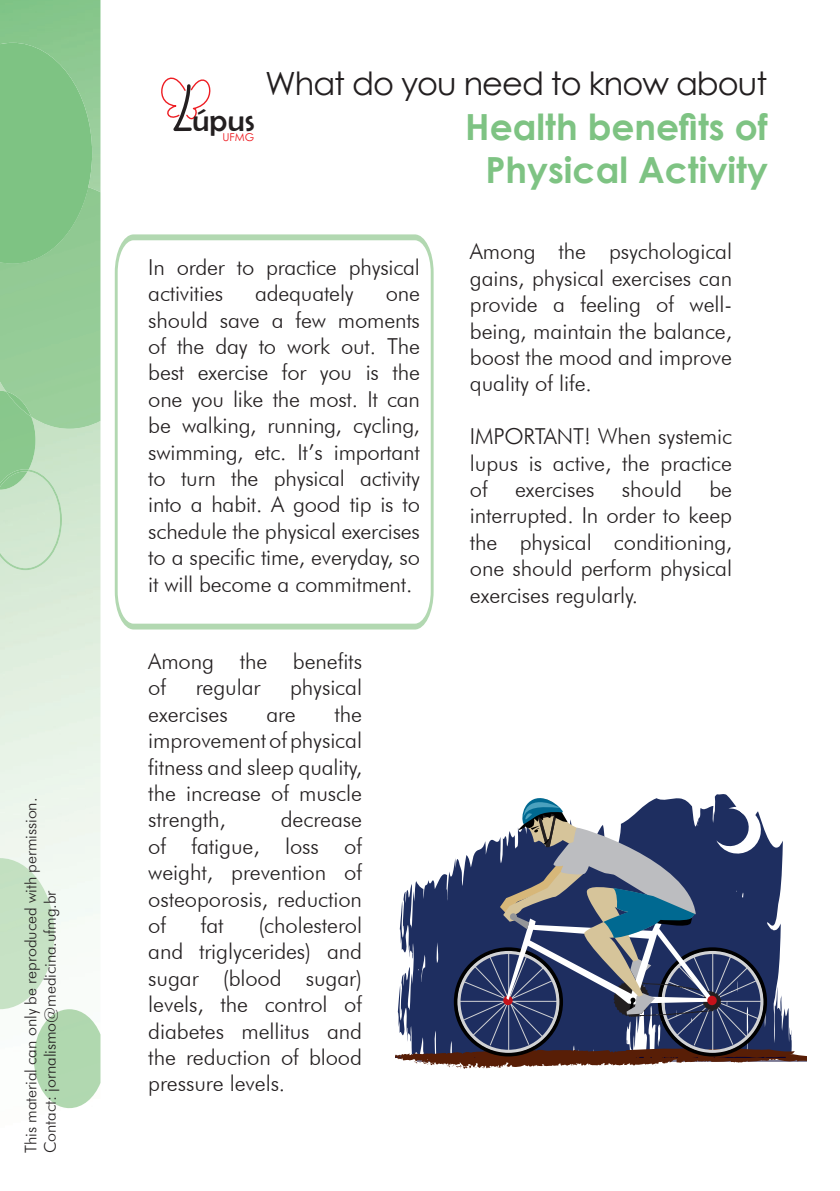
<style>
.page{position:relative;width:840px;height:1191px;background:#fff}
.page>*{position:absolute;margin:0;border:0;box-sizing:border-box;transform-origin:0 0}
.t1{font:700 36px "Century Gothic";color:#7ec383}
.t2{font:32px "Century Gothic";letter-spacing:-.03em;color:#231f20}
.t3{font:31.6px "Berlin Sans FB";color:#231f20}
.t4{font:300 22px/26.4px "Futura BT";letter-spacing:-.005em;color:#231f20;text-align:justify}
.t5{font:300 16px "Futura BT";letter-spacing:-.005em;color:#231f20}
.t6{font:10.8px "Century Gothic";color:#ee1d23}
</style>
<div class="page">
<svg style="left:115px;top:234px;width:318px;height:395px"></svg>
<div style="left:0;top:187px;width:100px;height:242px;background:#95cc97"></div>
<svg style="left:0;top:43px;width:92px;height:220px;background:#81c485"></svg>
<img style="left:0;top:391px;width:36px;height:78px">
<img style="left:6px;top:391px;width:25px;height:26px">
<div style="left:0;top:469px;width:62px;height:101px;background:#d1e7cf"></div>
<img style="left:0;top:469px;width:29px;height:18px">
<img style="left:34px;top:1009px;width:66px;height:99px">
<img style="left:0;top:858px;width:54px;height:151px">
<svg style="left:395px;top:794px;width:411px;height:274px"></svg>
<svg style="left:161px;top:77px;width:50px;height:55px"></svg>
<p class="t5" style="left:21px;top:1153px;width:357px;rotate:-90deg">This material can only be reproduced with permission.</p>
<p class="t5" style="left:40px;top:1153px;width:264px;rotate:-90deg">Contact: jornalismo@medicina.ufmg.br</p>
<p class="t3" style="left:192px;top:103px;width:64px">úpus</p>
<p class="t6" style="left:222px;top:130px;width:33px">UFMG</p>
<p class="t2" style="left:265px;top:61px;width:503px">What do you need to know about</p>
<p class="t1" style="left:465px;top:99px;width:304px">Health benefits of</p>
<p class="t1" style="left:485px;top:142px;width:284px">Physical Activity</p>
<p class="t4" style="left:148px;top:253px;width:273px">In order to practice physical activities</p>
<p class="t4" style="left:255px;top:280px;width:100px">adequately</p>
<p class="t4" style="left:148px;top:280px;width:273px;text-indent:237px">one should save a few moments of the day to work out. The best exercise for you is the one you like the most. It can be walking, running, cycling, swimming, etc. It’s important to turn the physical activity into a habit. A good tip is to schedule the physical exercises to a specific time, everyday, so it will become a commitment.</p>
<p class="t4" style="left:148px;top:647px;width:215px">Among the benefits of</p>
<p class="t4" style="left:196px;top:674px;width:66px">regular</p>
<p class="t4" style="left:290px;top:674px;width:73px">physical</p>
<p class="t4" style="left:148px;top:700px;width:81px">exercises</p>
<p class="t4" style="left:266px;top:700px;width:31px">are</p>
<p class="t4" style="left:148px;top:700px;width:215px;text-indent:186px">the improvement of physical fitness and sleep quality, the increase of muscle strength,</p>
<p class="t4" style="left:148px;top:806px;width:215px;text-indent:132px">decrease of fatigue, loss of weight, prevention of osteoporosis, reduction of</p>
<p class="t4" style="left:201px;top:911px;width:24px">fat</p>
<p class="t4" style="left:148px;top:911px;width:215px;text-indent:110px">(cholesterol and triglycerides) and sugar (blood sugar) levels, the control of diabetes mellitus and the reduction of blood pressure levels.</p>
<p class="t4" style="left:469px;top:238px;width:263px">Among the psychological gains, physical exercises can provide a feeling of well&shy;being, maintain the balance, boost the mood and improve quality of life.</p>
<p class="t4" style="left:469px;top:423px;width:263px">IMPORTANT! When systemic lupus is active, the practice of exercises should be interrupted. In order to keep the physical conditioning, one should perform physical exercises regularly.</p>
</div>
